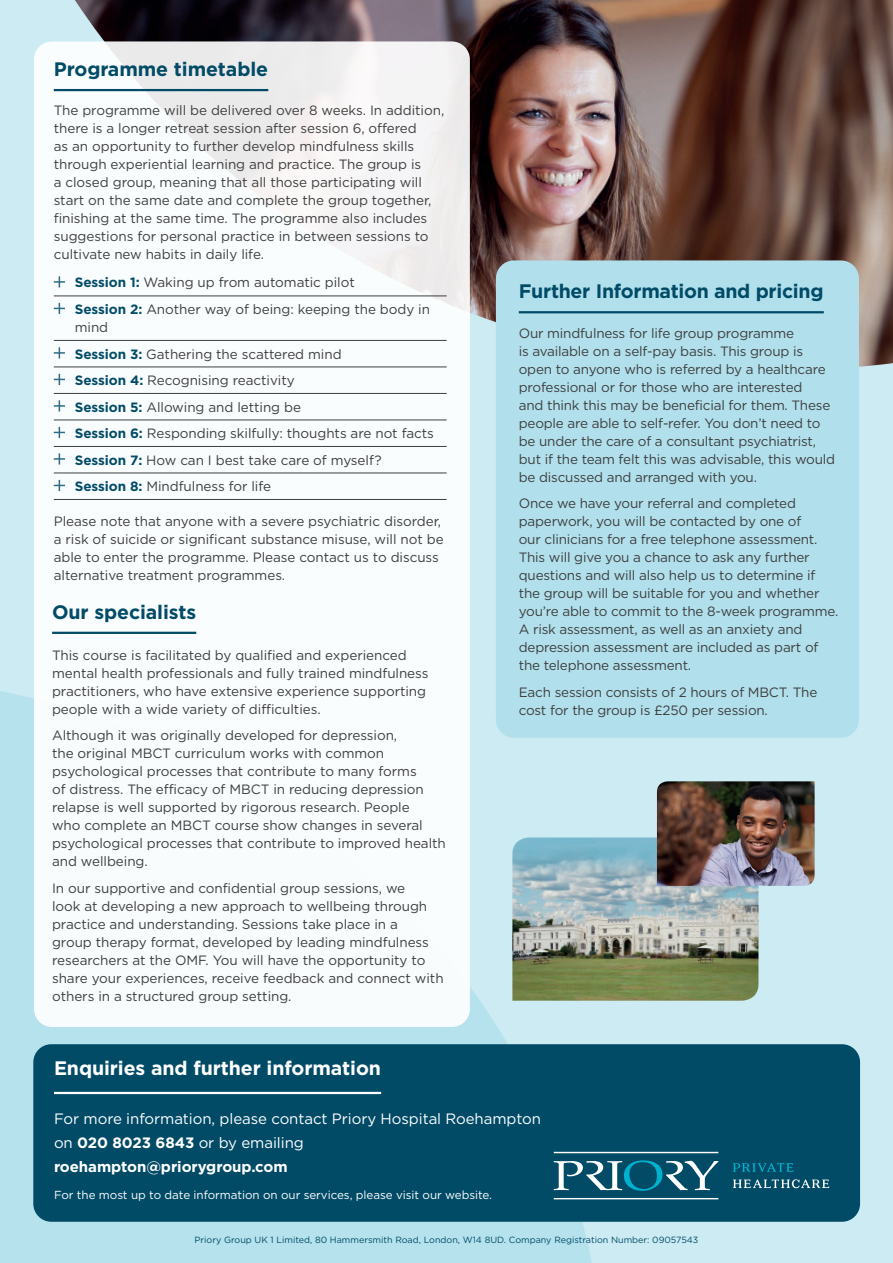
<style>
.page{position:relative;width:893px;height:1263px;background:#cdebf3}
.page>*{position:absolute;margin:0;border:0;box-sizing:border-box;transform-origin:0 0}
.t1{font:700 19.5px "Gotham";letter-spacing:-.015em;color:#014b67}
.t2{font:700 19.5px "Gotham";letter-spacing:-.005em;color:#fff}
.t3{font:15px/24px "Gotham";letter-spacing:-.005em;color:#fff}
.t4{font:13.5px/18px "Gotham";letter-spacing:-.005em;color:#3e3e3f}
.t5{font:11.7px "Gotham";letter-spacing:-.005em;color:#fff}
.t6{font:9px "Gotham";color:#014b67}
.s1{font-weight:700;color:#014b67}
.s2{font-weight:700}
</style>
<div class="page">
<img style="left:75px;top:0;width:818px;height:367px">
<svg style="left:0;top:691px;width:592px;height:572px;fill:#b5e2ed"></svg>
<img style="left:512px;top:837px;width:246px;height:164px">
<img style="left:657px;top:781px;width:158px;height:105px">
<div style="left:34px;top:41px;width:436px;height:986px;background:#fff;border-radius:18px"></div>
<hr style="left:54px;top:89px;width:214px;height:2px;background:#014b67">
<hr style="left:54px;top:296px;width:393px;height:1px;background:#3e3e3f">
<hr style="left:54px;top:340px;width:393px;height:1px;background:#3e3e3f">
<hr style="left:54px;top:367px;width:393px;height:1px;background:#3e3e3f">
<hr style="left:54px;top:393px;width:393px;height:1px;background:#3e3e3f">
<hr style="left:54px;top:420px;width:393px;height:1px;background:#3e3e3f">
<hr style="left:54px;top:446px;width:393px;height:1px;background:#3e3e3f">
<hr style="left:54px;top:473px;width:393px;height:1px;background:#3e3e3f">
<hr style="left:54px;top:499px;width:393px;height:1px;background:#3e3e3f">
<svg style="left:54px;top:276px;width:11px;height:11px"></svg>
<svg style="left:54px;top:303px;width:11px;height:11px"></svg>
<svg style="left:54px;top:347px;width:11px;height:11px"></svg>
<svg style="left:54px;top:374px;width:11px;height:11px"></svg>
<svg style="left:54px;top:400px;width:11px;height:11px"></svg>
<svg style="left:54px;top:427px;width:11px;height:11px"></svg>
<svg style="left:54px;top:453px;width:11px;height:11px"></svg>
<svg style="left:54px;top:480px;width:11px;height:11px"></svg>
<hr style="left:52px;top:632px;width:144px;height:2px;background:#014b67">
<div style="left:33px;top:1044px;width:827px;height:178px;background:#014b67;border-radius:18px"></div>
<hr style="left:54px;top:1092px;width:327px;height:2px;background:#fff">
<svg style="left:733px;top:1163px;width:61px;height:9px"></svg>
<svg style="left:554px;top:1152px;width:164px;height:47px"></svg>
<svg style="left:733px;top:1179px;width:96px;height:9px"></svg>
<div style="left:496px;top:260px;width:363px;height:478px;background:#b1e0ec;border-radius:18px"></div>
<hr style="left:519px;top:311px;width:305px;height:2px;background:#014b67">
<p class="t1" style="left:54px;top:56px;width:216px">Programme timetable</p>
<p class="t4" style="left:54px;top:101px;width:392px">The programme will be delivered over 8 weeks. In addition, there is a longer retreat session after session 6, offered<br>as an opportunity to further develop mindfulness skills through experiential learning and practice. The group is<br>a closed group, meaning that all those participating will start on the same date and complete the group together, finishing at the same time. The programme also includes suggestions for personal practice in between sessions to cultivate new habits in daily life.</p>
<p class="t4" style="left:75px;top:273px;width:282px"><span class="s1">Session 1:</span> Waking up from automatic pilot</p>
<p class="t4" style="left:75px;top:300px;width:357px"><span class="s1">Session 2:</span> Another way of being: keeping the body in mind</p>
<p class="t4" style="left:75px;top:344px;width:268px"><span class="s1">Session 3:</span> Gathering the scattered mind</p>
<p class="t4" style="left:75px;top:371px;width:221px"><span class="s1">Session 4:</span> Recognising reactivity</p>
<p class="t4" style="left:75px;top:397px;width:228px"><span class="s1">Session 5:</span> Allowing and letting be</p>
<p class="t4" style="left:75px;top:424px;width:361px"><span class="s1">Session 6:</span> Responding skilfully: thoughts are not facts</p>
<p class="t4" style="left:75px;top:450px;width:308px"><span class="s1">Session 7:</span> How can I best take care of myself?</p>
<p class="t4" style="left:75px;top:477px;width:198px"><span class="s1">Session 8:</span> Mindfulness for life</p>
<p class="t4" style="left:54px;top:512px;width:391px">Please note that anyone with a severe psychiatric disorder, a risk of suicide or significant substance misuse, will not be able to enter the programme. Please contact us to discuss alternative treatment programmes.</p>
<p class="t1" style="left:52px;top:599px;width:146px">Our specialists</p>
<p class="t4" style="left:52px;top:646px;width:378px">This course is facilitated by qualified and experienced mental health professionals and fully trained mindfulness practitioners, who have extensive experience supporting people with a wide variety of difficulties.</p>
<p class="t4" style="left:52px;top:726px;width:395px">Although it was originally developed for depression,<br>the original MBCT curriculum works with common psychological processes that contribute to many forms<br>of distress. The efficacy of MBCT in reducing depression relapse is well supported by rigorous research. People<br>who complete an MBCT course show changes in several psychological processes that contribute to improved health and wellbeing.</p>
<p class="t4" style="left:52px;top:879px;width:393px">In our supportive and confidential group sessions, we<br>look at developing a new approach to wellbeing through practice and understanding. Sessions take place in a<br>group therapy format, developed by leading mindfulness researchers at the OMF. You will have the opportunity to share your experiences, receive feedback and connect with others in a structured group setting.</p>
<p class="t1" style="left:519px;top:279px;width:306px">Further Information and pricing</p>
<p class="t4" style="left:519px;top:324px;width:318px">Our mindfulness for life group programme<br>is available on a self-pay basis. This group is open to anyone who is referred by a healthcare professional or for those who are interested<br>and think this may be beneficial for them. These people are able to self-refer. You don’t need to be under the care of a consultant psychiatrist, but if the team felt this was advisable, this would be discussed and arranged with you.</p>
<p class="t4" style="left:519px;top:494px;width:321px">Once we have your referral and completed paperwork, you will be contacted by one of<br>our clinicians for a free telephone assessment.<br>This will give you a chance to ask any further questions and will also help us to determine if the group will be suitable for you and whether you’re able to commit to the 8-week programme.<br>A risk assessment, as well as an anxiety and depression assessment are included as part of the telephone assessment.</p>
<p class="t4" style="left:519px;top:683px;width:300px">Each session consists of 2 hours of MBCT. The cost for the group is £250 per session.</p>
<p class="t2" style="left:54px;top:1055px;width:329px">Enquiries and further information</p>
<p class="t3" style="left:54px;top:1107px;width:489px">For more information, please contact Priory Hospital Roehampton on <span class="s2">020 8023 6843</span> or by emailing <span class="s2">roehampton@priorygroup.com</span></p>
<p class="t5" style="left:54px;top:1188px;width:440px">For the most up to date information on our services, please visit our website.</p>
<p class="t6" style="left:195px;top:1234px;width:505px">Priory Group UK 1 Limited, 80 Hammersmith Road, London, W14 8UD. Company Registration Number: 09057543</p>
</div>
